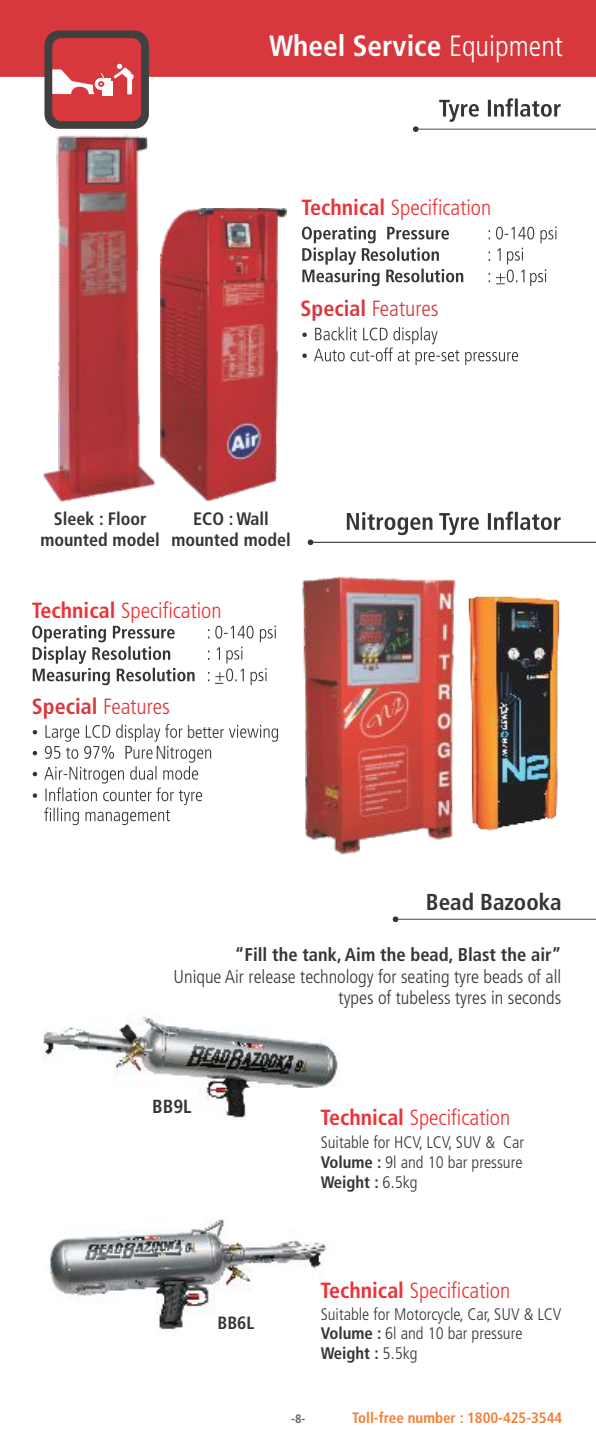
<style>
.page{position:relative;width:596px;height:1440px;background:#fff}
.page>*{position:absolute;margin:0;border:0;box-sizing:border-box;transform-origin:0 0}
.t1{font:700 condensed 29.2px "Frutiger LT";color:#fefefe}
.t2{font:700 condensed 23px "Frutiger LT";color:#373435}
.t3{font:300 condensed 22px "Frutiger LT";color:#ed3237}
.t4{font:300 condensed 22px "Frutiger LT";color:#d7383d}
.t5{font:700 condensed 19px "Frutiger LT";color:#373435}
.t6{font:300 condensed 18.8px "Frutiger LT";color:#373435}
.t7{font:300 condensed 18.4px/21.4px "Frutiger LT";color:#373435;text-align:right}
.t8{font:700 condensed 18.4px "Frutiger LT";color:#373435}
.t9{font:700 condensed 18px/21.4px "Frutiger LT";color:#373435;text-align:center}
.t10{font:700 condensed 17.8px "Frutiger LT";color:#373435}
.t11{font:300 condensed 17.2px "Frutiger LT";color:#373435}
.t12{font:300 condensed 16.8px/19.8px "Frutiger LT";color:#373435}
.t13{font:700 condensed 15px "Frutiger LT";color:#f47f34}
.t14{font:700 condensed 12.2px "Frutiger LT";color:#606062}
.s1{font-weight:300}
.s2{font-weight:700}
</style>
<div class="page">
<hr style="left:310px;top:542px;width:285px;height:1px;background:#373435">
<svg style="left:346px;top:512px;width:214px;height:23px"></svg>
<hr style="left:416px;top:129px;width:179px;height:1px;background:#606062">
<img style="left:160px;top:209px;width:126px;height:292px">
<svg style="left:302px;top:327px;width:215px;height:38px"></svg>
<svg style="left:302px;top:226px;width:254px;height:60px"></svg>
<img style="left:43px;top:134px;width:112px;height:368px">
<svg style="left:439px;top:98px;width:121px;height:24px"></svg>
<svg style="left:412px;top:126px;width:6px;height:6px"></svg>
<svg style="left:307px;top:539px;width:6px;height:6px"></svg>
<img style="left:302px;top:576px;width:154px;height:279px">
<img style="left:468px;top:596px;width:92px;height:235px">
<div style="left:0;top:0;width:595px;height:77px;background:#d7383d"></div>
<img style="left:43px;top:1015px;width:295px;height:103px">
<img style="left:50px;top:1219px;width:277px;height:111px">
<hr style="left:395px;top:919px;width:200px;height:1px;background:#606062">
<svg style="left:392px;top:916px;width:6px;height:6px"></svg>
<svg style="left:33px;top:724px;width:245px;height:101px"></svg>
<svg style="left:32px;top:625px;width:244px;height:60px"></svg>
<div style="left:44px;top:30px;width:105px;height:99px;background:#414041;border-radius:15px"></div>
<div style="left:52px;top:38px;width:89px;height:83px;background:#d7383d;border-radius:9px"></div>
<div style="left:127px;top:73px;width:6px;height:7px;background:#fefefe;border-radius:50%"></div>
<div style="left:102px;top:82px;width:11px;height:14px;background:#fefefe"></div>
<svg style="left:52px;top:64px;width:80px;height:30px"></svg>
<h1 class="t1" style="left:269px;top:34px;width:295px">Wheel Service <span class="s1">Equipment</span></h1>
<h3 class="t3" style="left:301px;top:199px;width:191px"><span class="s2">Technical</span> Specification</h3>
<h3 class="t4" style="left:300px;top:300px;width:139px"><span class="s2">Special</span> Features</h3>
<p class="t9" style="left:40px;top:509px;width:121px">Sleek : Floor mounted model</p>
<p class="t9" style="left:171px;top:509px;width:121px">ECO : Wall mounted model</p>
<h3 class="t3" style="left:32px;top:602px;width:191px"><span class="s2">Technical</span> Specification</h3>
<h3 class="t4" style="left:32px;top:698px;width:139px"><span class="s2">Special</span> Features</h3>
<p class="t6" style="left:124px;top:745px;width:44px">P N</p>
<p class="t11" style="left:187px;top:725px;width:39px">better</p>
<h2 class="t2" style="left:425px;top:893px;width:137px">Bead Bazooka</h2>
<p class="t8" style="left:235px;top:948px;width:328px">“Fill the tank, Aim the bead, Blast the air”</p>
<p class="t7" style="left:173px;top:967px;width:389px">Unique Air release technology for seating tyre beads of all types of tubeless tyres in seconds</p>
<p class="t5" style="left:152px;top:1099px;width:41px">BB9L</p>
<h3 class="t3" style="left:320px;top:1108px;width:191px"><span class="s2">Technical</span> Specification</h3>
<p class="t12" style="left:320px;top:1134px;width:205px;text-align:justify">Suitable for HCV, LCV, SUV &amp; Car <span class="s2">Volume :</span> 9l and 10 bar pressure <span class="s2">Weight :</span> 6.5kg</p>
<h3 class="t3" style="left:320px;top:1282px;width:191px"><span class="s2">Technical</span> Specification</h3>
<p class="t10" style="left:217px;top:1316px;width:38px">BB6L</p>
<p class="t12" style="left:320px;top:1305px;width:242px">Suitable for Motorcycle, Car, SUV &amp; LCV<br><span class="s2">Volume :</span> 6l and 10 bar pressure<br><span class="s2">Weight :</span> 5.5kg</p>
<p class="t14" style="left:291px;top:1414px;width:16px">-8-</p>
<p class="t13" style="left:352px;top:1412px;width:212px">Toll-free number : 1800-425-3544</p>
</div>
